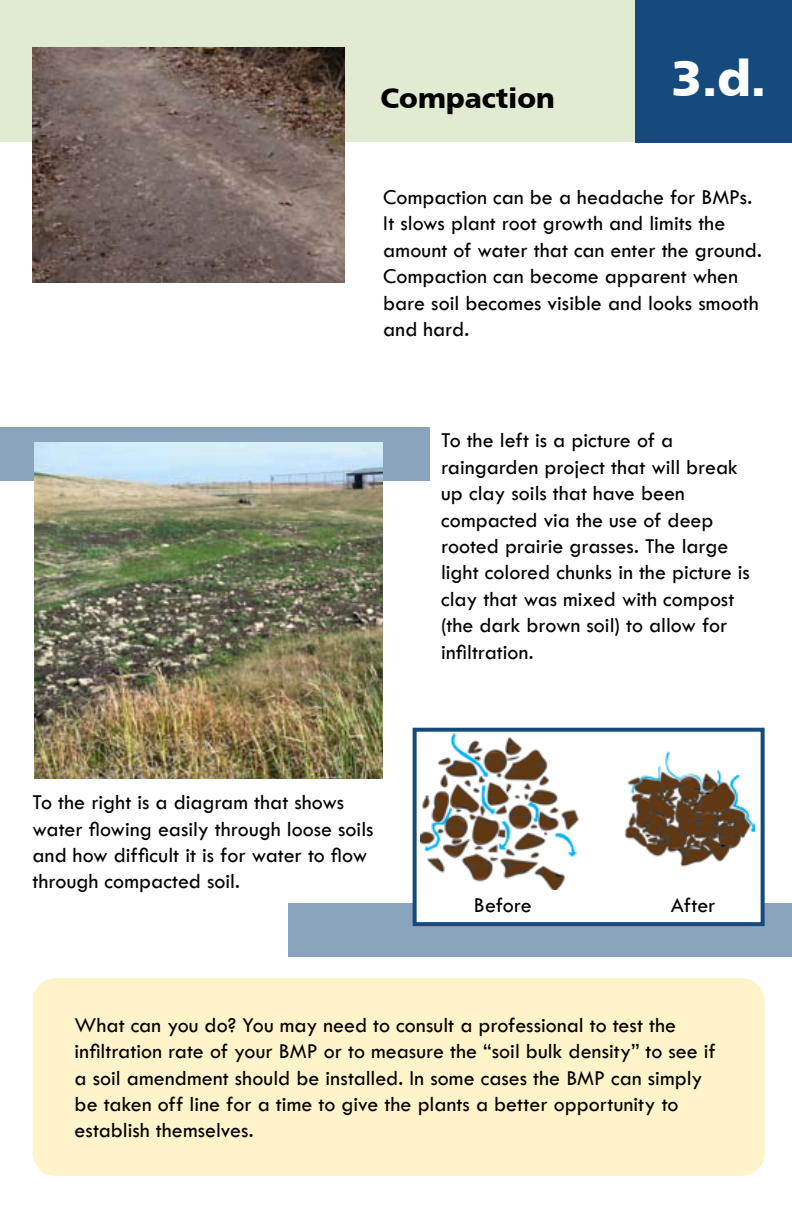
<style>
.page{position:relative;width:792px;height:1224px;background:#fff}
.page>*{position:absolute;margin:0;border:0;box-sizing:border-box;transform-origin:0 0}
.t1{font:900 50px "Frutiger";color:#fff}
.t2{font:900 28px "Frutiger";color:#000}
.t3{font:22px/26.4px "Tw Cen";color:#000}
</style>
<div class="page">
<div style="left:0;top:0;width:792px;height:142px;background:#e1ebd1"></div>
<div style="left:636px;top:0;width:156px;height:143px;background:#174a7c"></div>
<div style="left:33px;top:978px;width:732px;height:198px;background:#fff3c9;border-radius:24px"></div>
<div style="left:0;top:427px;width:430px;height:54px;background:#8ba4bd"></div>
<img style="left:35px;top:443px;width:348px;height:336px">
<div style="left:289px;top:903px;width:503px;height:54px;background:#8ba4bd"></div>
<div style="left:415px;top:730px;width:348px;height:194px;background:#fff"></div>
<img style="left:421px;top:734px;width:334px;height:155px">
<div style="left:413px;top:728px;width:352px;height:198px;border:4px solid #174a7c"></div>
<img style="left:33px;top:48px;width:312px;height:235px">
<p class="t2" style="left:381px;top:82px;width:176px">Compaction</p>
<h1 class="t1" style="left:671px;top:48px;width:96px">3.d.</h1>
<p class="t3" style="left:383px;top:184px;width:380px">Compaction can be a headache for BMPs.<br>It slows plant root growth and limits the amount of water that can enter the ground.<br>Compaction can become apparent when bare soil becomes visible and looks smooth and hard.</p>
<p class="t3" style="left:33px;top:789px;width:342px">To the right is a diagram that shows water flowing easily through loose soils and how difficult it is for water to flow through compacted soil.</p>
<p class="t3" style="left:441px;top:427px;width:310px">To the left is a picture of a raingarden project that will break up clay soils that have been compacted via the use of deep rooted prairie grasses. The large light colored chunks in the picture is clay that was mixed with compost (the dark brown soil) to allow for infiltration.</p>
<p class="t3" style="left:474px;top:892px;width:59px">Before</p>
<p class="t3" style="left:671px;top:892px;width:46px">After</p>
<p class="t3" style="left:75px;top:1012px;width:643px">What can you do? You may need to consult a professional to test the infiltration rate of your BMP or to measure the “soil bulk density” to see if a soil amendment should be installed. In some cases the BMP can simply be taken off line for a time to give the plants a better opportunity to establish themselves.</p>
</div>
